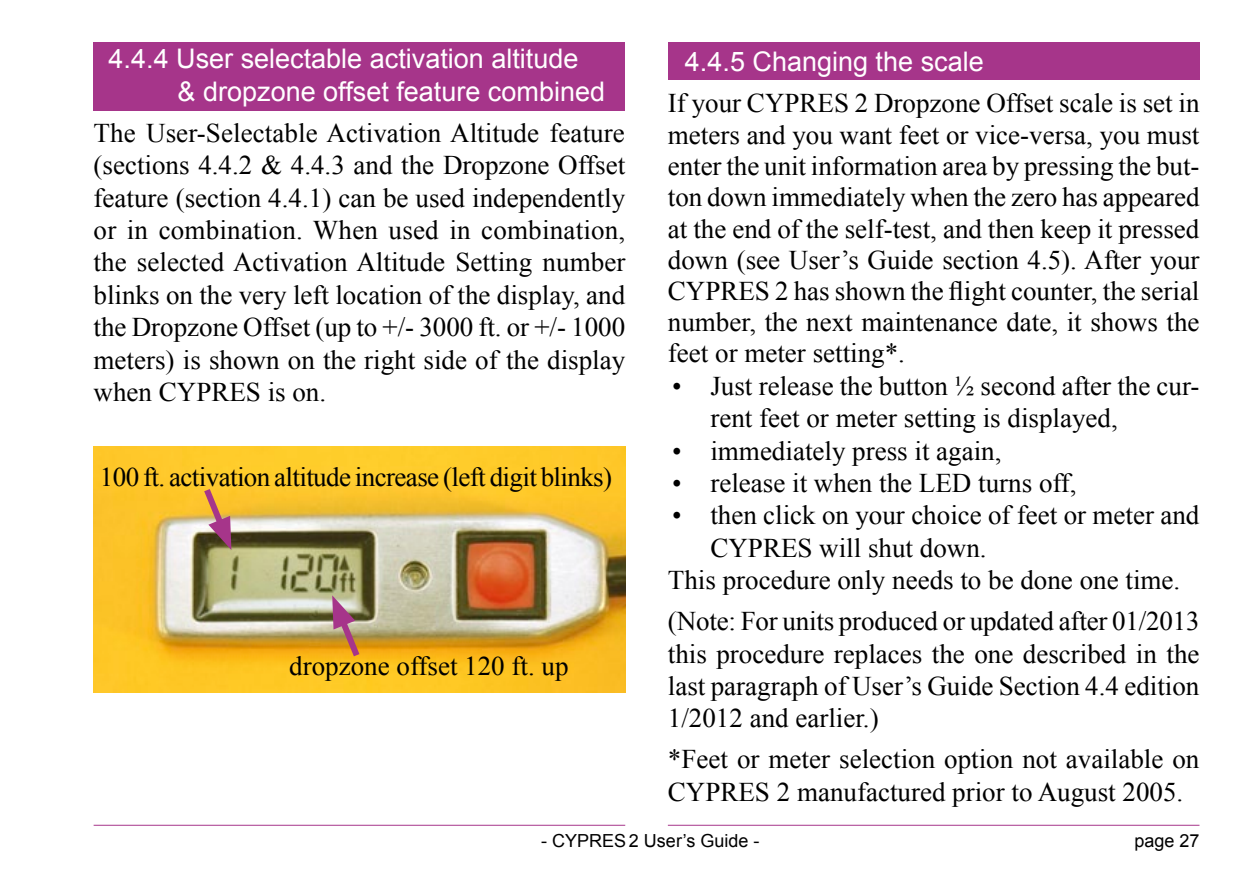
<style>
.page{position:relative;width:1259px;height:893px;background:#fff}
.page>*{position:absolute;margin:0;border:0;box-sizing:border-box;transform-origin:0 0}
.standard_eng{font:27px/32.4px "Times New Roman";color:#000;text-align:justify}
.Hängender_Einzug{font:27px/32.4px "Times New Roman";color:#000}
.Überschrift_3{font:27px/32.4px "Arial";color:#fff}
.standard_eng-2{font:27px "Times New Roman";letter-spacing:-.02em;color:#000}
.t1{font:18px "Arial";color:#000}
</style>
<div class="page">
<hr style="left:668px;top:825px;width:531px;height:1px;background:#a6358a">
<hr style="left:94px;top:825px;width:531px;height:1px;background:#a6358a">
<div style="left:668px;top:42px;width:531px;height:38px;background:#a6358a"></div>
<div style="left:94px;top:42px;width:531px;height:69px;background:#a6358a"></div>
<img style="left:94px;top:446px;width:531px;height:246px">
<svg style="left:332px;top:595px;width:32px;height:68px;background:#c08c65"></svg>
<svg style="left:199px;top:482px;width:32px;height:68px;background:#c08955"></svg>
<p class="Überschrift_3" style="left:178px;top:43px;width:429px;text-indent:-69px">4.4.4 User selectable activation altitude<br>&amp; dropzone offset feature combined</p>
<p class="standard_eng" style="left:94px;top:116px;width:533px">The User-Selectable Activation Altitude feature (sections 4.4.2 &amp; 4.4.3 and the Dropzone Offset feature (section 4.4.1) can be used independently or in combination. When used in combination, the selected Activation Altitude Setting number blinks on the very left location of the display, and the Dropzone Offset (up to +/- 3000 ft. or +/- 1000 meters) is shown on the right side of the display when CYPRES is on.</p>
<p class="standard_eng-2" style="left:100px;top:458px;width:514px">100 ft. activation altitude increase (left digit blinks)</p>
<p class="standard_eng" style="left:289px;top:649px;width:281px">dropzone offset 120 ft. up</p>
<p class="Überschrift_3" style="left:685px;top:45px;width:300px">4.4.5 Changing the scale</p>
<p class="standard_eng" style="left:668px;top:87px;width:533px;line-height:31.2px">If your CYPRES 2 Dropzone Offset scale is set in meters and you want feet or vice-versa, you must enter the unit information area by pressing the but&shy;ton down immediately when the zero has appeared at the end of the self-test, and then keep it pressed down (see User’s Guide section 4.5). After your CYPRES 2 has shown the flight counter, the serial number, the next maintenance date, it shows the feet or meter setting*.</p>
<p class="Hängender_Einzug" style="left:710px;top:369px;width:490px;text-indent:-38px">• Just release the button ½ second after the cur&shy;rent feet or meter setting is displayed,</p>
<p class="Hängender_Einzug" style="left:672px;top:434px;width:331px">• immediately press it again,</p>
<p class="Hängender_Einzug" style="left:672px;top:466px;width:406px">• release it when the LED turns off,</p>
<p class="Hängender_Einzug" style="left:710px;top:499px;width:490px;text-indent:-38px">• then click on your choice of feet or meter and<br>CYPRES will shut down.</p>
<p class="standard_eng" style="left:668px;top:564px;width:514px">This procedure only needs to be done one time.</p>
<p class="standard_eng" style="left:668px;top:604px;width:533px">(Note: For units produced or updated after 01/2013 this procedure replaces the one described in the last paragraph of User’s Guide Section 4.4 edition 1/2012 and earlier.)</p>
<p class="standard_eng" style="left:668px;top:743px;width:533px">*Feet or meter selection option not available on<br>CYPRES 2 manufactured prior to August 2005.</p>
<p class="t1" style="left:541px;top:828px;width:220px">- CYPRES 2 User’s Guide -</p>
<p class="t1" style="left:1134px;top:828px;width:67px">page 27</p>
</div>
